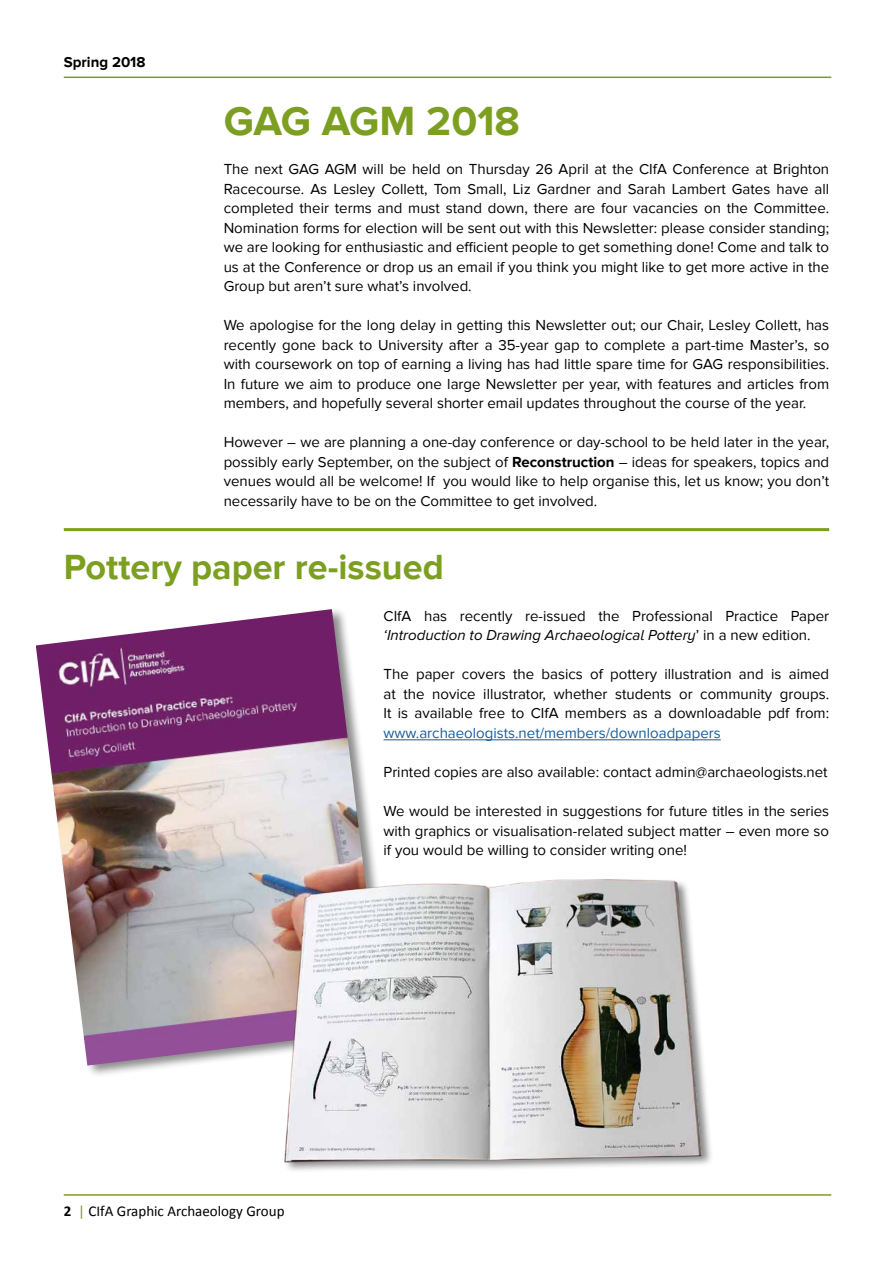
<style>
.page{position:relative;width:893px;height:1263px;background:#fff}
.page>*{position:absolute;margin:0;border:0;box-sizing:border-box;transform-origin:0 0}
.t1{font:700 42px "Proxima Nova";color:#7d9f21}
.t2{font:700 36px "Proxima Nova";color:#7d9f21}
.t3{font:15px/19.5px "Proxima Nova";color:#000;text-align:justify}
.t4{font:italic 15px "Proxima Nova A";color:#000}
.t5{font:15px "Proxima Nova";color:#165b9a}
.t6{font:15px "Calibri";color:#000}
.t7{font:700 15px "Proxima Nova";color:#000}
.s1{font-weight:700}
.s2{font-family:"Proxima Nova";font-style:normal}
.s3{color:#7d9f21}
</style>
<div class="page">
<hr style="left:64px;top:1194px;width:767px;height:2px;background:#7d9f21">
<hr style="left:64px;top:77px;width:767px;height:1px;background:#7d9f21">
<hr style="left:64px;top:528px;width:765px;height:3px;background:#7d9f21">
<div style="left:35px;top:607px;width:363px;height:472px;background:#000;opacity:.46"></div>
<img style="left:36px;top:609px;width:347px;height:456px">
<hr style="left:384px;top:739px;width:337px;height:1px;background:#165b9a">
<img style="left:272px;top:865px;width:439px;height:306px">
<p class="t7" style="left:64px;top:53px;width:83px">Spring 2018</p>
<h1 class="t1" style="left:224px;top:97px;width:298px">GAG AGM 2018</h1>
<p class="t3" style="left:224px;top:160px;width:607px">The next GAG AGM will be held on Thursday 26 April at the CIfA Conference at Brighton Racecourse. As Lesley Collett, Tom Small, Liz Gardner and Sarah Lambert Gates have all completed their terms and must stand down, there are four vacancies on the Committee.<br>Nomination forms for election will be sent out with this Newsletter: please consider standing; we are looking for enthusiastic and efficient people to get something done! Come and talk to us at the Conference or drop us an email if you think you might like to get more active in the Group but aren’t sure what’s involved.</p>
<p class="t3" style="left:224px;top:316px;width:607px">We apologise for the long delay in getting this Newsletter out; our Chair, Lesley Collett, has recently gone back to University after a 35-year gap to complete a part-time Master’s, so with coursework on top of earning a living has had little spare time for GAG responsibilities.<br>In future we aim to produce one large Newsletter per year, with features and articles from members, and hopefully several shorter email updates throughout the course of the year.</p>
<p class="t3" style="left:224px;top:433px;width:607px">However – we are planning a one-day conference or day-school to be held later in the year, possibly early September, on the subject of <span class="s1">Reconstruction</span> – ideas for speakers, topics and venues would all be welcome! If you would like to help organise this, let us know; you don’t necessarily have to be on the Committee to get involved.</p>
<h2 class="t2" style="left:64px;top:546px;width:381px">Pottery paper re-issued</h2>
<p class="t3" style="left:384px;top:606px;width:447px">CIfA has recently re-issued the Professional Practice Paper</p>
<p class="t4" style="left:384px;top:627px;width:429px">‘Introduction to Drawing Archaeological Pottery<span class="s2">’ in a new edition.</span></p>
<p class="t3" style="left:384px;top:665px;width:447px">The paper covers the basics of pottery illustration and is aimed at the novice illustrator, whether students or community groups.<br>It is available free to CIfA members as a downloadable pdf from:</p>
<p class="t5" style="left:384px;top:724px;width:339px">www.archaeologists.net/members/downloadpapers</p>
<p class="t3" style="left:384px;top:762px;width:446px">Printed copies are also available: contact admin@archaeologists.net</p>
<p class="t3" style="left:384px;top:801px;width:447px">We would be interested in suggestions for future titles in the series with graphics or visualisation-related subject matter – even more so if you would be willing to consider writing one!</p>
<p class="t6" style="left:64px;top:1201px;width:222px"><span class="s1">2</span> <span class="s3">|</span> CIfA Graphic Archaeology Group</p>
</div>
